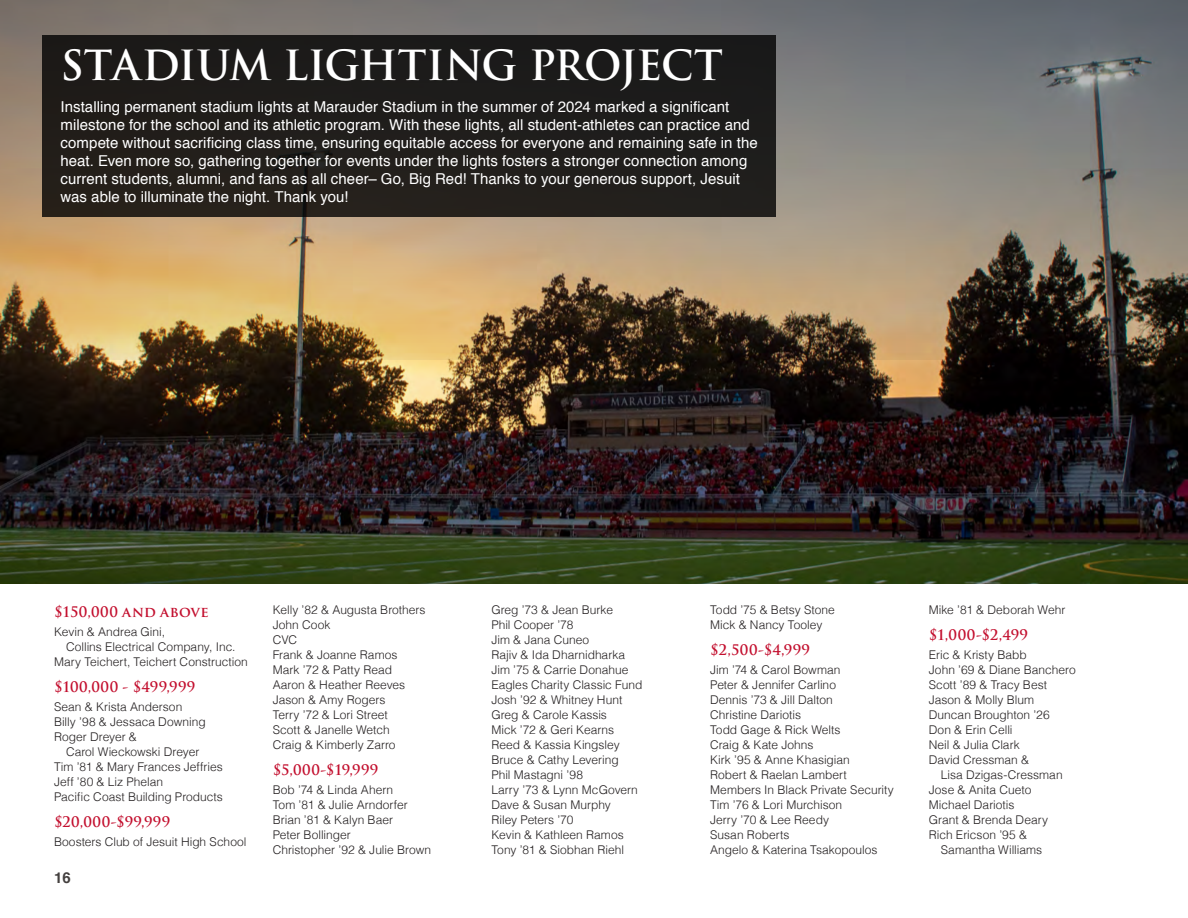
<style>
.page{position:relative;width:1188px;height:918px;background:#fff}
.page>*{position:absolute;margin:0;border:0;box-sizing:border-box;transform-origin:0 0}
.BODY_COPY{font:700 40.5px "Trajan Pro";letter-spacing:-.01em;color:#fff}
.BODY_COPY-2{font:15px/18px "Helvetica";letter-spacing:.005em;color:#fff}
.t1{font:700 15px "Helvetica";color:#44403f}
.LIST_TITLE{font:700 14.25px "Trajan Pro";letter-spacing:.02em;color:#c3102f}
.LIST_NAMES{font:300 12px "Helvetica";color:#231f20}
</style>
<div class="page">
<img style="left:0;top:360px;width:1188px;height:224px">
<img style="left:0;top:0;width:1188px;height:360px">
<div style="left:43px;top:35px;width:733px;height:181px;background:#1f1d1b"></div>
<p class="BODY_COPY" style="left:60px;top:40px;width:664px">STADIUM LIGHTING PROJECT</p>
<p class="BODY_COPY-2" style="left:60px;top:98px;width:699px">Installing permanent stadium lights at Marauder Stadium in the summer of 2024 marked a significant milestone for the school and its athletic program. With these lights, all student-athletes can practice and compete without sacrificing class time, ensuring equitable access for everyone and remaining safe in the heat. Even more so, gathering together for events under the lights fosters a stronger connection among current students, alumni, and fans as all cheer– Go, Big Red! Thanks to your generous support, Jesuit was able to illuminate the night. Thank you!</p>
<p class="LIST_TITLE" style="left:54px;top:603px;width:156px">$150,000 and above</p>
<p class="LIST_NAMES" style="left:54px;top:622px;width:113px">Kevin &amp; Andrea Gini,</p>
<p class="LIST_NAMES" style="left:66px;top:637px;width:171px">Collins Electrical Company, Inc.</p>
<p class="LIST_NAMES" style="left:54px;top:652px;width:195px">Mary Teichert, Teichert Construction</p>
<p class="LIST_TITLE" style="left:54px;top:678px;width:143px">$100,000 - $499,999</p>
<p class="LIST_NAMES" style="left:54px;top:697px;width:130px">Sean &amp; Krista Anderson</p>
<p class="LIST_NAMES" style="left:54px;top:712px;width:153px">Billy ’98 &amp; Jessaca Downing</p>
<p class="LIST_NAMES" style="left:54px;top:727px;width:84px">Roger Dreyer &amp;</p>
<p class="LIST_NAMES" style="left:66px;top:742px;width:135px">Carol Wieckowski Dreyer</p>
<p class="LIST_NAMES" style="left:54px;top:757px;width:170px">Tim ’81 &amp; Mary Frances Jeffries</p>
<p class="LIST_NAMES" style="left:54px;top:772px;width:111px">Jeff ’80 &amp; Liz Phelan</p>
<p class="LIST_NAMES" style="left:54px;top:787px;width:170px">Pacific Coast Building Products</p>
<p class="LIST_TITLE" style="left:54px;top:813px;width:118px">$20,000-$99,999</p>
<p class="LIST_NAMES" style="left:54px;top:832px;width:194px">Boosters Club of Jesuit High School</p>
<p class="t1" style="left:54px;top:865px;width:18px">16</p>
<p class="LIST_NAMES" style="left:273px;top:600px;width:154px">Kelly ’82 &amp; Augusta Brothers</p>
<p class="LIST_NAMES" style="left:273px;top:615px;width:59px">John Cook</p>
<p class="LIST_NAMES" style="left:273px;top:630px;width:26px">CVC</p>
<p class="LIST_NAMES" style="left:273px;top:645px;width:126px">Frank &amp; Joanne Ramos</p>
<p class="LIST_NAMES" style="left:273px;top:660px;width:121px">Mark ’72 &amp; Patty Read</p>
<p class="LIST_NAMES" style="left:273px;top:675px;width:134px">Aaron &amp; Heather Reeves</p>
<p class="LIST_NAMES" style="left:273px;top:690px;width:114px">Jason &amp; Amy Rogers</p>
<p class="LIST_NAMES" style="left:273px;top:705px;width:117px">Terry ’72 &amp; Lori Street</p>
<p class="LIST_NAMES" style="left:273px;top:720px;width:119px">Scott &amp; Janelle Wetch</p>
<p class="LIST_NAMES" style="left:273px;top:735px;width:124px">Craig &amp; Kimberly Zarro</p>
<p class="LIST_TITLE" style="left:273px;top:761px;width:107px">$5,000-$19,999</p>
<p class="LIST_NAMES" style="left:273px;top:780px;width:122px">Bob ’74 &amp; Linda Ahern</p>
<p class="LIST_NAMES" style="left:273px;top:795px;width:137px">Tom ’81 &amp; Julie Arndorfer</p>
<p class="LIST_NAMES" style="left:273px;top:810px;width:122px">Brian ’81 &amp; Kalyn Baer</p>
<p class="LIST_NAMES" style="left:273px;top:825px;width:80px">Peter Bollinger</p>
<p class="LIST_NAMES" style="left:273px;top:840px;width:160px">Christopher ’92 &amp; Julie Brown</p>
<p class="LIST_NAMES" style="left:491px;top:600px;width:123px">Greg ’73 &amp; Jean Burke</p>
<p class="LIST_NAMES" style="left:491px;top:615px;width:84px">Phil Cooper ’78</p>
<p class="LIST_NAMES" style="left:491px;top:630px;width:99px">Jim &amp; Jana Cuneo</p>
<p class="LIST_NAMES" style="left:491px;top:645px;width:135px">Rajiv &amp; Ida Dharnidharka</p>
<p class="LIST_NAMES" style="left:491px;top:660px;width:139px">Jim ’75 &amp; Carrie Donahue</p>
<p class="LIST_NAMES" style="left:491px;top:675px;width:153px">Eagles Charity Classic Fund</p>
<p class="LIST_NAMES" style="left:491px;top:690px;width:132px">Josh ’92 &amp; Whitney Hunt</p>
<p class="LIST_NAMES" style="left:491px;top:705px;width:117px">Greg &amp; Carole Kassis</p>
<p class="LIST_NAMES" style="left:491px;top:720px;width:124px">Mick ’72 &amp; Geri Kearns</p>
<p class="LIST_NAMES" style="left:491px;top:735px;width:130px">Reed &amp; Kassia Kingsley</p>
<p class="LIST_NAMES" style="left:491px;top:750px;width:129px">Bruce &amp; Cathy Levering</p>
<p class="LIST_NAMES" style="left:491px;top:765px;width:93px">Phil Mastagni ’98</p>
<p class="LIST_NAMES" style="left:491px;top:780px;width:148px">Larry ’73 &amp; Lynn McGovern</p>
<p class="LIST_NAMES" style="left:491px;top:795px;width:121px">Dave &amp; Susan Murphy</p>
<p class="LIST_NAMES" style="left:491px;top:810px;width:84px">Riley Peters ’70</p>
<p class="LIST_NAMES" style="left:491px;top:825px;width:134px">Kevin &amp; Kathleen Ramos</p>
<p class="LIST_NAMES" style="left:491px;top:840px;width:134px">Tony ’81 &amp; Siobhan Riehl</p>
<p class="LIST_NAMES" style="left:710px;top:600px;width:126px">Todd ’75 &amp; Betsy Stone</p>
<p class="LIST_NAMES" style="left:710px;top:615px;width:114px">Mick &amp; Nancy Tooley</p>
<p class="LIST_TITLE" style="left:710px;top:641px;width:102px">$2,500-$4,999</p>
<p class="LIST_NAMES" style="left:710px;top:660px;width:132px">Jim ’74 &amp; Carol Bowman</p>
<p class="LIST_NAMES" style="left:710px;top:675px;width:127px">Peter &amp; Jennifer Carlino</p>
<p class="LIST_NAMES" style="left:710px;top:690px;width:124px">Dennis ’73 &amp; Jill Dalton</p>
<p class="LIST_NAMES" style="left:710px;top:705px;width:93px">Christine Dariotis</p>
<p class="LIST_NAMES" style="left:710px;top:720px;width:132px">Todd Gage &amp; Rick Welts</p>
<p class="LIST_NAMES" style="left:710px;top:735px;width:105px">Craig &amp; Kate Johns</p>
<p class="LIST_NAMES" style="left:710px;top:750px;width:141px">Kirk ’95 &amp; Anne Khasigian</p>
<p class="LIST_NAMES" style="left:710px;top:765px;width:138px">Robert &amp; Raelan Lambert</p>
<p class="LIST_NAMES" style="left:710px;top:780px;width:185px">Members In Black Private Security</p>
<p class="LIST_NAMES" style="left:710px;top:795px;width:134px">Tim ’76 &amp; Lori Murchison</p>
<p class="LIST_NAMES" style="left:710px;top:810px;width:120px">Jerry ’70 &amp; Lee Reedy</p>
<p class="LIST_NAMES" style="left:710px;top:825px;width:81px">Susan Roberts</p>
<p class="LIST_NAMES" style="left:710px;top:840px;width:169px">Angelo &amp; Katerina Tsakopoulos</p>
<p class="LIST_NAMES" style="left:929px;top:600px;width:138px">Mike ’81 &amp; Deborah Wehr</p>
<p class="LIST_TITLE" style="left:929px;top:626px;width:101px">$1,000-$2,499</p>
<p class="LIST_NAMES" style="left:929px;top:645px;width:100px">Eric &amp; Kristy Babb</p>
<p class="LIST_NAMES" style="left:929px;top:660px;width:148px">John ’69 &amp; Diane Banchero</p>
<p class="LIST_NAMES" style="left:929px;top:675px;width:120px">Scott ’89 &amp; Tracy Best</p>
<p class="LIST_NAMES" style="left:929px;top:690px;width:107px">Jason &amp; Molly Blum</p>
<p class="LIST_NAMES" style="left:929px;top:705px;width:122px">Duncan Broughton ’26</p>
<p class="LIST_NAMES" style="left:929px;top:720px;width:85px">Don &amp; Erin Celli</p>
<p class="LIST_NAMES" style="left:929px;top:735px;width:92px">Neil &amp; Julia Clark</p>
<p class="LIST_NAMES" style="left:929px;top:750px;width:102px">David Cressman &amp;</p>
<p class="LIST_NAMES" style="left:941px;top:765px;width:123px">Lisa Dzigas-Cressman</p>
<p class="LIST_NAMES" style="left:929px;top:780px;width:104px">Jose &amp; Anita Cueto</p>
<p class="LIST_NAMES" style="left:929px;top:795px;width:87px">Michael Dariotis</p>
<p class="LIST_NAMES" style="left:929px;top:810px;width:121px">Grant &amp; Brenda Deary</p>
<p class="LIST_NAMES" style="left:929px;top:825px;width:100px">Rich Ericson ’95 &amp;</p>
<p class="LIST_NAMES" style="left:941px;top:840px;width:103px">Samantha Williams</p>
</div>
